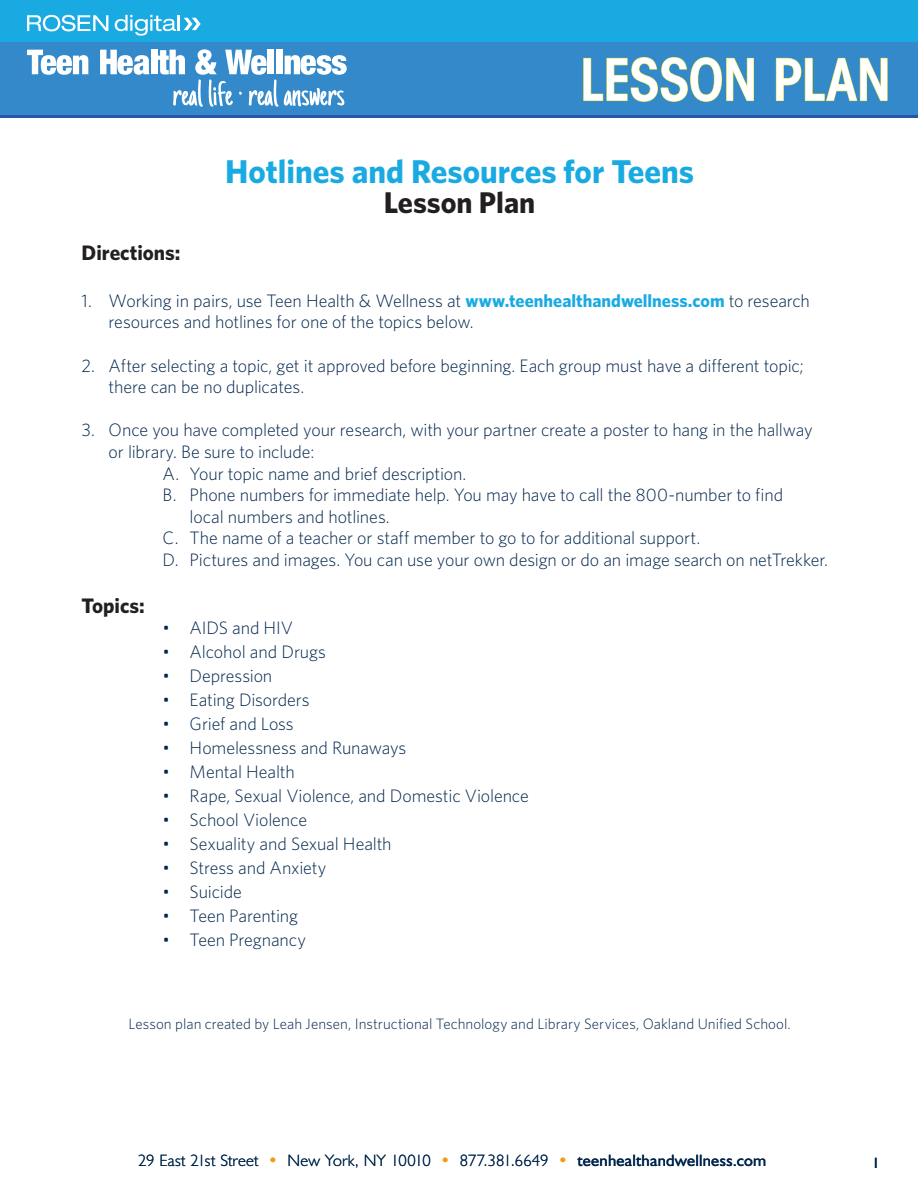
<style>
.page{position:relative;width:918px;height:1188px;background:#fff}
.page>*{position:absolute;margin:0;border:0;box-sizing:border-box;transform-origin:0 0}
.t1{font:600 condensed 57px "ITC Avant Garde Std";letter-spacing:-.01em;color:#fff}
.t2{font:700 33px "Whitney";color:#1aaae2}
.t3{font:700 30px "Whitney";color:#231f20}
.t4{font:700 21px "Whitney";color:#231f20}
.t5{font:300 18px/21.6px "Whitney";letter-spacing:-.005em;color:#00254c}
.t6{font:16.5px "Humanist 521 BT";letter-spacing:.015em;color:#00254c}
.t7{font:300 16.5px "Humanist 521 BT";letter-spacing:.01em;color:#00254c}
.t8{font:300 15px "Whitney";color:#00254c}
.t9{font:15px "Humanist 521 BT";color:#00254c}
.s1{font-weight:700;color:#1aaae2}
.s2{color:#f5961e}
.s3{font-weight:300}
.s4{font-weight:300;color:#e9e727}
</style>
<div class="page">
<div style="left:0;top:0;width:918px;height:118px;background:#3389c9"></div>
<div style="left:0;top:0;width:918px;height:42px;background:#1aaae2"></div>
<svg style="left:27px;top:50px;width:61px;height:25px"></svg>
<svg style="left:100px;top:50px;width:49px;height:25px"></svg>
<div style="left:151px;top:50px;width:6px;height:24px;background:#fff"></div>
<div style="left:276px;top:50px;width:6px;height:24px;background:#fff"></div>
<svg style="left:285px;top:55px;width:62px;height:20px"></svg>
<svg style="left:158px;top:49px;width:120px;height:58px"></svg>
<svg style="left:284px;top:88px;width:60px;height:18px"></svg>
<svg style="left:115px;top:15px;width:86px;height:21px"></svg>
<svg style="left:27px;top:15px;width:81px;height:16px"></svg>
<hr style="left:0;top:115px;width:918px;height:3px;background:#2855a5">
<svg style="left:583px;top:57px;width:171px;height:45px"></svg>
<svg style="left:776px;top:58px;width:112px;height:43px"></svg>
<h1 class="t1" style="left:580px;top:44px;width:313px">LESSON PLAN</h1>
<h2 class="t2" style="left:225px;top:152px;width:470px">Hotlines and Resources for Teens</h2>
<h3 class="t3" style="left:384px;top:185px;width:153px">Lesson Plan</h3>
<p class="t4" style="left:82px;top:240px;width:100px">Directions:</p>
<p class="t5" style="left:109px;top:290px;width:703px;text-indent:-27px">1. Working in pairs, use Teen Health &amp; Wellness at <span class="s1">www.teenhealthandwellness.com</span> to research resources and hotlines for one of the topics below.</p>
<p class="t5" style="left:109px;top:354px;width:697px;text-indent:-27px">2. After selecting a topic, get it approved before beginning. Each group must have a different topic; there can be no duplicates.</p>
<p class="t5" style="left:82px;top:419px;width:733px">3. Once you have completed your research, with your partner create a poster to hang in the hallway</p>
<p class="t5" style="left:109px;top:441px;width:207px">or library. Be sure to include:</p>
<p class="t5" style="left:163px;top:462px;width:305px">A. Your topic name and brief description.</p>
<p class="t5" style="left:163px;top:484px;width:622px">B. Phone numbers for immediate help. You may have to call the 800-number to find</p>
<p class="t5" style="left:190px;top:506px;width:202px">local numbers and hotlines.</p>
<p class="t5" style="left:163px;top:527px;width:539px">C. The name of a teacher or staff member to go to for additional support.</p>
<p class="t5" style="left:163px;top:549px;width:667px">D. Pictures and images. You can use your own design or do an image search on netTrekker.</p>
<p class="t4" style="left:82px;top:593px;width:65px">Topics:</p>
<p class="t5" style="left:163px;top:617px;width:132px">• AIDS and HIV</p>
<p class="t5" style="left:163px;top:641px;width:165px">• Alcohol and Drugs</p>
<p class="t5" style="left:163px;top:665px;width:111px">• Depression</p>
<p class="t5" style="left:163px;top:689px;width:148px">• Eating Disorders</p>
<p class="t5" style="left:163px;top:713px;width:133px">• Grief and Loss</p>
<p class="t5" style="left:163px;top:737px;width:245px">• Homelessness and Runaways</p>
<p class="t5" style="left:163px;top:761px;width:134px">• Mental Health</p>
<p class="t5" style="left:163px;top:785px;width:368px">• Rape, Sexual Violence, and Domestic Violence</p>
<p class="t5" style="left:163px;top:809px;width:146px">• School Violence</p>
<p class="t5" style="left:163px;top:833px;width:231px">• Sexuality and Sexual Health</p>
<p class="t5" style="left:163px;top:857px;width:165px">• Stress and Anxiety</p>
<p class="t5" style="left:163px;top:881px;width:81px">• Suicide</p>
<p class="t5" style="left:163px;top:905px;width:137px">• Teen Parenting</p>
<p class="t5" style="left:163px;top:929px;width:145px">• Teen Pregnancy</p>
<p class="t8" style="left:129px;top:1015px;width:664px">Lesson plan created by Leah Jensen, Instructional Technology and Library Services, Oakland Unified School.</p>
<p class="t7" style="left:138px;top:1150px;width:141px">29 East 21st Street <span class="s2">•</span></p>
<p class="t7" style="left:288px;top:1150px;width:164px">New York, NY 10010 <span class="s2">•</span></p>
<p class="t6" style="left:460px;top:1150px;width:308px"><span class="s3">877.381.6649</span> <span class="s4">•</span> teenhealthandwellness.com</p>
<p class="t9" style="left:872px;top:1154px;width:9px">1</p>
</div>
